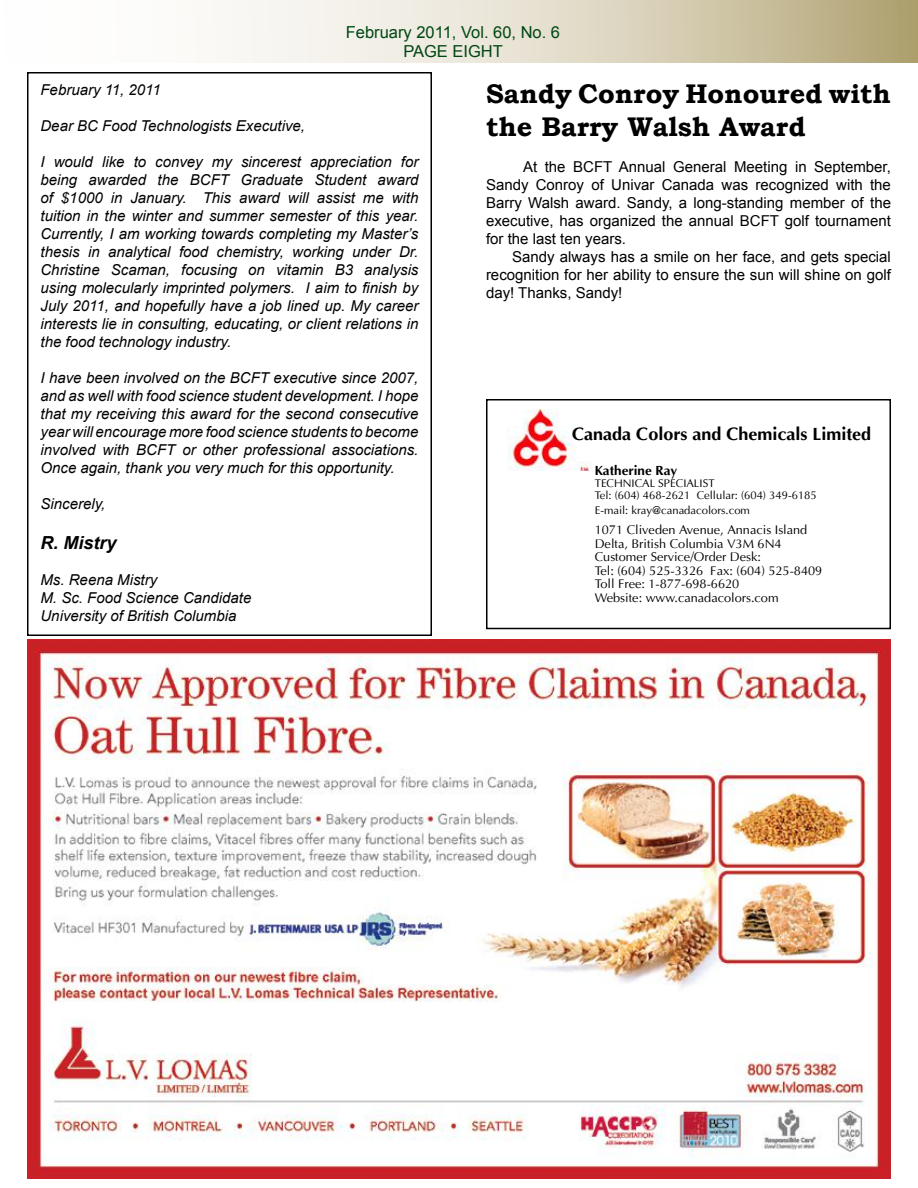
<style>
.page{position:relative;width:918px;height:1188px;background:#fff}
.page>*{position:absolute;margin:0;border:0;box-sizing:border-box;transform-origin:0 0}
.t1{font:700 27px/32.4px "Bookman Old Style";color:#000}
.t2{font:700 18px "Ottawa";color:#000}
.t3{font:italic 700 18px "Arial";color:#000}
.t4{font:16.5px/19.8px "Arial";color:#004712;text-align:center}
.t5{font:italic 15px/18px "Arial";color:#000;text-align:justify}
.t6{font:15px/18px "Arial";color:#000;text-align:justify}
.t7{font:700 13.5px "Ottawa";color:#000}
.t8{font:12.75px/13.5px "Ottawa Plain";color:#000}
.t9{font:11.25px/12px "Ottawa Plain";color:#000}
</style>
<div class="page">
<svg style="left:231px;top:0;width:687px;height:63px;background:#dcd5c0"></svg>
<img style="left:507px;top:410px;width:83px;height:61px">
<div style="left:486px;top:399px;width:405px;height:230px;border:2px solid #000"></div>
<div style="left:27px;top:72px;width:405px;height:564px;border:2px solid #000"></div>
<img style="left:27px;top:639px;width:864px;height:540px">
<p class="t4" style="left:346px;top:22px;width:216px">February 2011, Vol. 60, No. 6<br>PAGE EIGHT</p>
<h1 class="t1" style="left:486px;top:78px;width:406px">Sandy Conroy Honoured with the Barry Walsh Award</h1>
<p class="t6" style="left:486px;top:158px;width:407px;text-indent:37px">At the BCFT Annual General Meeting in September, Sandy Conroy of Univar Canada was recognized with the Barry Walsh award. Sandy, a long-standing member of the executive, has organized the annual BCFT golf tournament for the last ten years.</p>
<p class="t6" style="left:486px;top:248px;width:406px;text-indent:26px">Sandy always has a smile on her face, and gets special recognition for her ability to ensure the sun will shine on golf day! Thanks, Sandy!</p>
<p class="t5" style="left:40px;top:81px;width:122px">February 11, 2011</p>
<p class="t5" style="left:40px;top:117px;width:266px">Dear BC Food Technologists Executive,</p>
<p class="t5" style="left:40px;top:153px;width:379px">I would like to convey my sincerest appreciation for being awarded the BCFT Graduate Student award of $1000 in January. This award will assist me with tuition in the winter and summer semester of this year.<br>Currently, I am working towards completing my Master’s thesis in analytical food chemistry, working under Dr.<br>Christine Scaman, focusing on vitamin B3 analysis using molecularly imprinted polymers. I aim to finish by July 2011, and hopefully have a job lined up. My career interests lie in consulting, educating, or client relations in the food technology industry.</p>
<p class="t5" style="left:40px;top:369px;width:379px">I have been involved on the BCFT executive since 2007, and as well with food science student development. I hope that my receiving this award for the second consecutive year will encourage more food science students to become involved with BCFT or other professional associations.<br>Once again, thank you very much for this opportunity.</p>
<p class="t5" style="left:40px;top:495px;width:66px">Sincerely,</p>
<p class="t3" style="left:40px;top:531px;width:78px">R. Mistry</p>
<p class="t5" style="left:40px;top:570px;width:212px;text-align:left">Ms. Reena Mistry<br>M. Sc. Food Science Candidate<br>University of British Columbia</p>
<p class="t2" style="left:572px;top:422px;width:301px">Canada Colors and Chemicals Limited</p>
<p class="t7" style="left:595px;top:462px;width:84px">Katherine Ray</p>
<p class="t9" style="left:595px;top:477px;width:224px">TECHNICAL SPECIALIST<br>Tel: (604) 468-2621 Cellular: (604) 349-6185</p>
<p class="t9" style="left:595px;top:504px;width:157px">E-mail: kray@canadacolors.com</p>
<p class="t8" style="left:595px;top:523px;width:229px">1071 Cliveden Avenue, Annacis Island Delta, British Columbia V3M 6N4<br>Customer Service/Order Desk:<br>Tel: (604) 525-3326 Fax: (604) 525-8409<br>Toll Free: 1-877-698-6620<br>Website: www.canadacolors.com</p>
</div>
